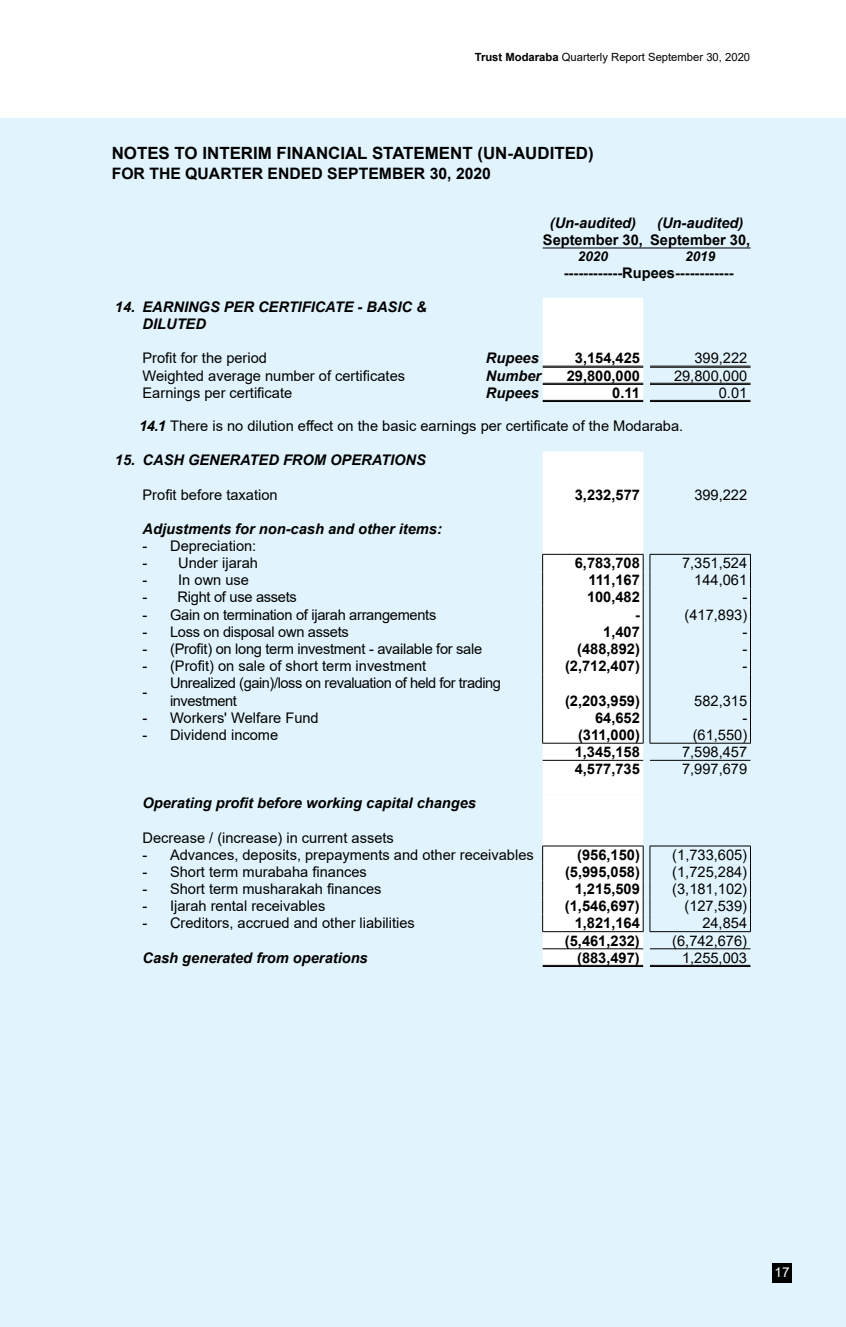
<style>
.page{position:relative;width:846px;height:1327px;background:#fff}
.page>*{position:absolute;margin:0;border:0;box-sizing:border-box;transform-origin:0 0}
.t1{font:700 16.88px "Arial";color:#000}
.t2{font:700 15.75px "Arial";color:#000}
.t3{font:14.62px "Arial";color:#000}
.t4{font:700 14.62px "Arial";color:#000}
.t5{font:italic 700 14.62px/17.6px "Arial";color:#000}
.t6{font:14.62px "Arial";letter-spacing:-.02em;color:#000}
.t7{font:14.62px/17.6px "Arial";letter-spacing:-.03em;color:#000}
.t8{font:italic 700 13.5px "Arial";color:#000}
.t9{font:13.5px "Arial";color:#fff}
.t10{font:11.25px "Arial";color:#000}
.s1{font-weight:700}
.s2{font-weight:700;font-style:italic}
</style>
<div class="page">
<div style="left:0;top:118px;width:845px;height:1209px;background:#e1f4fd"></div>
<div style="left:772px;top:1263px;width:19px;height:19px;background:#000"></div>
<div style="left:542px;top:829px;width:100px;height:136px;background:#fff"></div>
<div style="left:542px;top:451px;width:101px;height:378px;background:#fff"></div>
<hr style="left:542px;top:743px;width:101px;height:1px;background:#000">
<hr style="left:542px;top:845px;width:101px;height:1px;background:#000">
<svg style="left:542px;top:846px;width:1px;height:85px"></svg>
<svg style="left:642px;top:846px;width:1px;height:85px"></svg>
<hr style="left:542px;top:931px;width:101px;height:1px;background:#000">
<svg style="left:649px;top:555px;width:1px;height:119px"></svg>
<hr style="left:649px;top:674px;width:1px;height:35px;background:#000">
<hr style="left:749px;top:674px;width:1px;height:35px;background:#000">
<svg style="left:649px;top:709px;width:1px;height:34px"></svg>
<hr style="left:649px;top:743px;width:101px;height:1px;background:#000">
<hr style="left:649px;top:845px;width:101px;height:1px;background:#000">
<svg style="left:649px;top:846px;width:1px;height:85px"></svg>
<hr style="left:649px;top:931px;width:101px;height:1px;background:#000">
<hr style="left:542px;top:760px;width:100px;height:1px;background:#000">
<hr style="left:542px;top:948px;width:100px;height:1px;background:#000">
<hr style="left:649px;top:760px;width:101px;height:1px;background:#000">
<hr style="left:649px;top:948px;width:101px;height:1px;background:#000">
<hr style="left:542px;top:965px;width:100px;height:1px;background:#000">
<hr style="left:542px;top:966px;width:100px;height:1px;background:#000">
<hr style="left:649px;top:965px;width:101px;height:1px;background:#000">
<hr style="left:649px;top:966px;width:101px;height:1px;background:#000">
<hr style="left:542px;top:554px;width:101px;height:1px;background:#000">
<hr style="left:649px;top:554px;width:101px;height:1px;background:#000">
<div style="left:542px;top:298px;width:101px;height:102px;background:#fff"></div>
<hr style="left:542px;top:248px;width:101px;height:1px;background:#000">
<hr style="left:649px;top:248px;width:101px;height:1px;background:#000">
<hr style="left:542px;top:366px;width:101px;height:1px;background:#000">
<hr style="left:542px;top:367px;width:101px;height:1px;background:#000">
<hr style="left:649px;top:366px;width:101px;height:1px;background:#000">
<hr style="left:649px;top:367px;width:101px;height:1px;background:#000">
<hr style="left:542px;top:383px;width:101px;height:1px;background:#000">
<hr style="left:542px;top:384px;width:101px;height:1px;background:#000">
<hr style="left:649px;top:383px;width:101px;height:1px;background:#000">
<hr style="left:649px;top:384px;width:101px;height:1px;background:#000">
<hr style="left:542px;top:400px;width:101px;height:1px;background:#000">
<hr style="left:542px;top:401px;width:101px;height:1px;background:#000">
<hr style="left:649px;top:400px;width:101px;height:1px;background:#000">
<hr style="left:649px;top:401px;width:101px;height:1px;background:#000">
<p class="t10" style="left:474px;top:49px;width:277px"><span class="s1">Trust Modaraba</span> Quarterly Report September 30, 2020</p>
<p class="t1" style="left:112px;top:141px;width:483px">NOTES TO INTERIM FINANCIAL STATEMENT (UN-AUDITED)</p>
<p class="t2" style="left:112px;top:163px;width:380px">FOR THE QUARTER ENDED SEPTEMBER 30, 2020</p>
<p class="t5" style="left:549px;top:214px;width:88px">(Un-audited)</p>
<p class="t5" style="left:656px;top:214px;width:88px">(Un-audited)</p>
<p class="t4" style="left:542px;top:229px;width:209px">September 30, September 30,</p>
<p class="t8" style="left:577px;top:247px;width:32px">2020</p>
<p class="t8" style="left:684px;top:247px;width:32px">2019</p>
<p class="t4" style="left:563px;top:263px;width:171px">------------Rupees------------</p>
<p class="t5" style="left:142px;top:298px;width:285px;text-indent:-28px">14. EARNINGS PER CERTIFICATE - BASIC &amp;<br>DILUTED</p>
<p class="t3" style="left:142px;top:348px;width:126px">Profit for the period</p>
<p class="t5" style="left:485px;top:350px;width:54px">Rupees</p>
<p class="t4" style="left:574px;top:348px;width:67px">3,154,425</p>
<p class="t3" style="left:694px;top:348px;width:54px">399,222</p>
<p class="t3" style="left:142px;top:365px;width:264px">Weighted average number of certificates</p>
<p class="t5" style="left:485px;top:367px;width:57px">Number</p>
<p class="t4" style="left:566px;top:365px;width:75px">29,800,000</p>
<p class="t3" style="left:673px;top:365px;width:75px">29,800,000</p>
<p class="t3" style="left:142px;top:382px;width:151px">Earnings per certificate</p>
<p class="t5" style="left:485px;top:384px;width:54px">Rupees</p>
<p class="t4" style="left:612px;top:382px;width:29px">0.11</p>
<p class="t3" style="left:718px;top:382px;width:30px">0.01</p>
<p class="t3" style="left:139px;top:416px;width:545px"><span class="s2">14.1</span> There is no dilution effect on the basic earnings per certificate of the Modaraba.</p>
<p class="t5" style="left:115px;top:452px;width:312px">15. CASH GENERATED FROM OPERATIONS</p>
<p class="t3" style="left:142px;top:484px;width:136px">Profit before taxation</p>
<p class="t4" style="left:574px;top:484px;width:67px">3,232,577</p>
<p class="t3" style="left:694px;top:484px;width:54px">399,222</p>
<p class="t5" style="left:142px;top:520px;width:301px">Adjustments for non-cash and other items:</p>
<p class="t3" style="left:142px;top:536px;width:115px">- Depreciation:</p>
<p class="t3" style="left:142px;top:553px;width:117px">- Under ijarah</p>
<p class="t4" style="left:574px;top:553px;width:67px">6,783,708</p>
<p class="t3" style="left:681px;top:553px;width:67px">7,351,524</p>
<p class="t3" style="left:142px;top:570px;width:108px">- In own use</p>
<p class="t4" style="left:588px;top:570px;width:53px">111,167</p>
<p class="t3" style="left:694px;top:570px;width:54px">144,061</p>
<p class="t6" style="left:142px;top:587px;width:156px">- Right of use assets</p>
<p class="t4" style="left:586px;top:587px;width:54px">100,482</p>
<p class="t3" style="left:742px;top:587px;width:6px">-</p>
<p class="t6" style="left:142px;top:604px;width:295px">- Gain on termination of ijarah arrangements</p>
<p class="t4" style="left:634px;top:604px;width:6px">-</p>
<p class="t3" style="left:684px;top:604px;width:64px">(417,893)</p>
<p class="t6" style="left:142px;top:621px;width:208px">- Loss on disposal own assets</p>
<p class="t4" style="left:603px;top:621px;width:38px">1,407</p>
<p class="t3" style="left:742px;top:621px;width:6px">-</p>
<p class="t6" style="left:142px;top:638px;width:341px">- (Profit) on long term investment - available for sale</p>
<p class="t4" style="left:577px;top:638px;width:64px">(488,892)</p>
<p class="t3" style="left:742px;top:638px;width:6px">-</p>
<p class="t3" style="left:142px;top:656px;width:285px">- (Profit) on sale of short term investment</p>
<p class="t4" style="left:564px;top:655px;width:76px">(2,712,407)</p>
<p class="t3" style="left:742px;top:656px;width:6px">-</p>
<p class="t3" style="left:142px;top:681px;width:6px">-</p>
<p class="t7" style="left:170px;top:674px;width:332px">Unrealized (gain)/loss on revaluation of held for trading investment</p>
<p class="t4" style="left:564px;top:690px;width:76px">(2,203,959)</p>
<p class="t3" style="left:694px;top:690px;width:54px">582,315</p>
<p class="t3" style="left:142px;top:707px;width:178px">- Workers' Welfare Fund</p>
<p class="t4" style="left:595px;top:707px;width:46px">64,652</p>
<p class="t3" style="left:742px;top:707px;width:6px">-</p>
<p class="t3" style="left:142px;top:725px;width:137px">- Dividend income</p>
<p class="t4" style="left:577px;top:724px;width:63px">(311,000)</p>
<p class="t3" style="left:692px;top:725px;width:56px">(61,550)</p>
<p class="t4" style="left:574px;top:741px;width:67px">1,345,158</p>
<p class="t3" style="left:681px;top:742px;width:67px">7,598,457</p>
<p class="t4" style="left:574px;top:759px;width:67px">4,577,735</p>
<p class="t3" style="left:681px;top:759px;width:67px">7,997,679</p>
<p class="t5" style="left:142px;top:795px;width:335px">Operating profit before working capital changes</p>
<p class="t3" style="left:142px;top:827px;width:253px">Decrease / (increase) in current assets</p>
<p class="t3" style="left:142px;top:844px;width:392px">- Advances, deposits, prepayments and other receivables</p>
<p class="t4" style="left:577px;top:844px;width:64px">(956,150)</p>
<p class="t3" style="left:672px;top:844px;width:76px">(1,733,605)</p>
<p class="t3" style="left:142px;top:862px;width:226px">- Short term murabaha finances</p>
<p class="t4" style="left:564px;top:861px;width:76px">(5,995,058)</p>
<p class="t3" style="left:672px;top:862px;width:76px">(1,725,284)</p>
<p class="t3" style="left:142px;top:879px;width:240px">- Short term musharakah finances</p>
<p class="t4" style="left:574px;top:878px;width:67px">1,215,509</p>
<p class="t3" style="left:672px;top:879px;width:76px">(3,181,102)</p>
<p class="t3" style="left:142px;top:896px;width:184px">- Ijarah rental receivables</p>
<p class="t4" style="left:564px;top:896px;width:76px">(1,546,697)</p>
<p class="t3" style="left:684px;top:896px;width:64px">(127,539)</p>
<p class="t3" style="left:142px;top:913px;width:274px">- Creditors, accrued and other liabilities</p>
<p class="t4" style="left:574px;top:913px;width:67px">1,821,164</p>
<p class="t3" style="left:702px;top:913px;width:46px">24,854</p>
<p class="t4" style="left:564px;top:930px;width:76px">(5,461,232)</p>
<p class="t3" style="left:672px;top:930px;width:76px">(6,742,676)</p>
<p class="t5" style="left:142px;top:949px;width:227px">Cash generated from operations</p>
<p class="t4" style="left:577px;top:947px;width:64px">(883,497)</p>
<p class="t3" style="left:681px;top:947px;width:67px">1,255,003</p>
<p class="t9" style="left:774px;top:1263px;width:17px">17</p>
</div>
